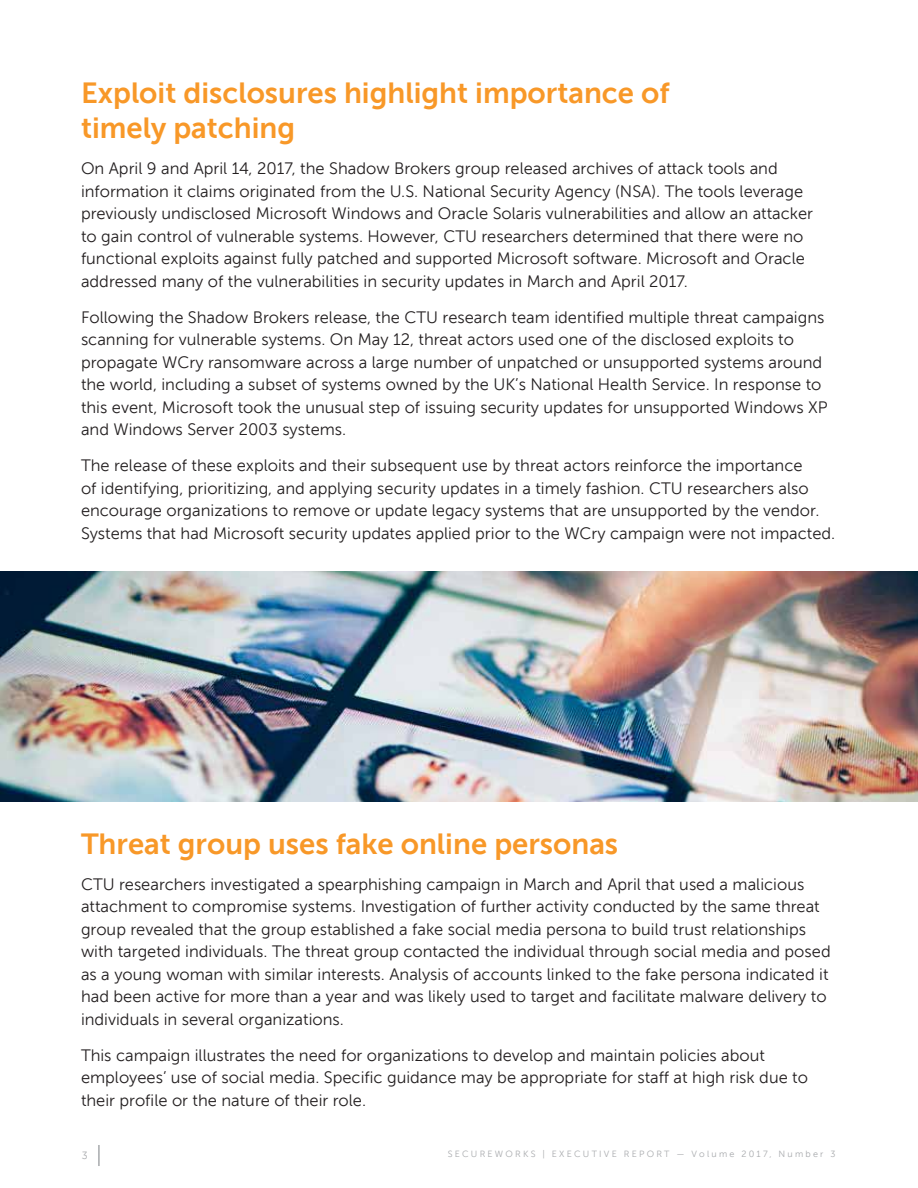
<style>
.page{position:relative;width:918px;height:1188px;background:#fff}
.page>*{position:absolute;margin:0;border:0;box-sizing:border-box;transform-origin:0 0}
.t1{font:700 29.25px/35.1px "Museo Sans For Dell";color:#f89828}
.t2{font:16.5px/22.5px "Museo Sans For Dell";color:#231f20}
.t3{font:10.5px "Museo Sans For Dell";color:#a7a9ac}
.t4{font:9px "Museo Sans For Dell";letter-spacing:.25em;color:#a7a9ac}
</style>
<div class="page">
<hr style="left:98px;top:1145px;width:2px;height:21px;background:#a7a9ac">
<img style="left:0;top:571px;width:918px;height:231px">
<h1 class="t1" style="left:81px;top:75px;width:590px">Exploit disclosures highlight importance of timely patching</h1>
<p class="t2" style="left:81px;top:157px;width:734px">On April 9 and April 14, 2017, the Shadow Brokers group released archives of attack tools and information it claims originated from the U.S. National Security Agency (NSA). The tools leverage previously undisclosed Microsoft Windows and Oracle Solaris vulnerabilities and allow an attacker to gain control of vulnerable systems. However, CTU researchers determined that there were no functional exploits against fully patched and supported Microsoft software. Microsoft and Oracle addressed many of the vulnerabilities in security updates in March and April 2017.</p>
<p class="t2" style="left:81px;top:306px;width:748px">Following the Shadow Brokers release, the CTU research team identified multiple threat campaigns scanning for vulnerable systems. On May 12, threat actors used one of the disclosed exploits to propagate WCry ransomware across a large number of unpatched or unsupported systems around the world, including a subset of systems owned by the UK’s National Health Service. In response to this event, Microsoft took the unusual step of issuing security updates for unsupported Windows XP and Windows Server 2003 systems.</p>
<p class="t2" style="left:81px;top:454px;width:756px">The release of these exploits and their subsequent use by threat actors reinforce the importance<br>of identifying, prioritizing, and applying security updates in a timely fashion. CTU researchers also encourage organizations to remove or update legacy systems that are unsupported by the vendor.<br>Systems that had Microsoft security updates applied prior to the WCry campaign were not impacted.</p>
<h1 class="t1" style="left:81px;top:826px;width:539px">Threat group uses fake online personas</h1>
<p class="t2" style="left:81px;top:873px;width:751px">CTU researchers investigated a spearphishing campaign in March and April that used a malicious attachment to compromise systems. Investigation of further activity conducted by the same threat group revealed that the group established a fake social media persona to build trust relationships with targeted individuals. The threat group contacted the individual through social media and posed as a young woman with similar interests. Analysis of accounts linked to the fake persona indicated it had been active for more than a year and was likely used to target and facilitate malware delivery to individuals in several organizations.</p>
<p class="t2" style="left:81px;top:1044px;width:729px">This campaign illustrates the need for organizations to develop and maintain policies about employees’ use of social media. Specific guidance may be appropriate for staff at high risk due to their profile or the nature of their role.</p>
<p class="t3" style="left:82px;top:1150px;width:7px">3</p>
<p class="t4" style="left:448px;top:1149px;width:389px">SECUREWORKS | EXECUTIVE REPORT — Volume 2017, Number 3</p>
</div>
